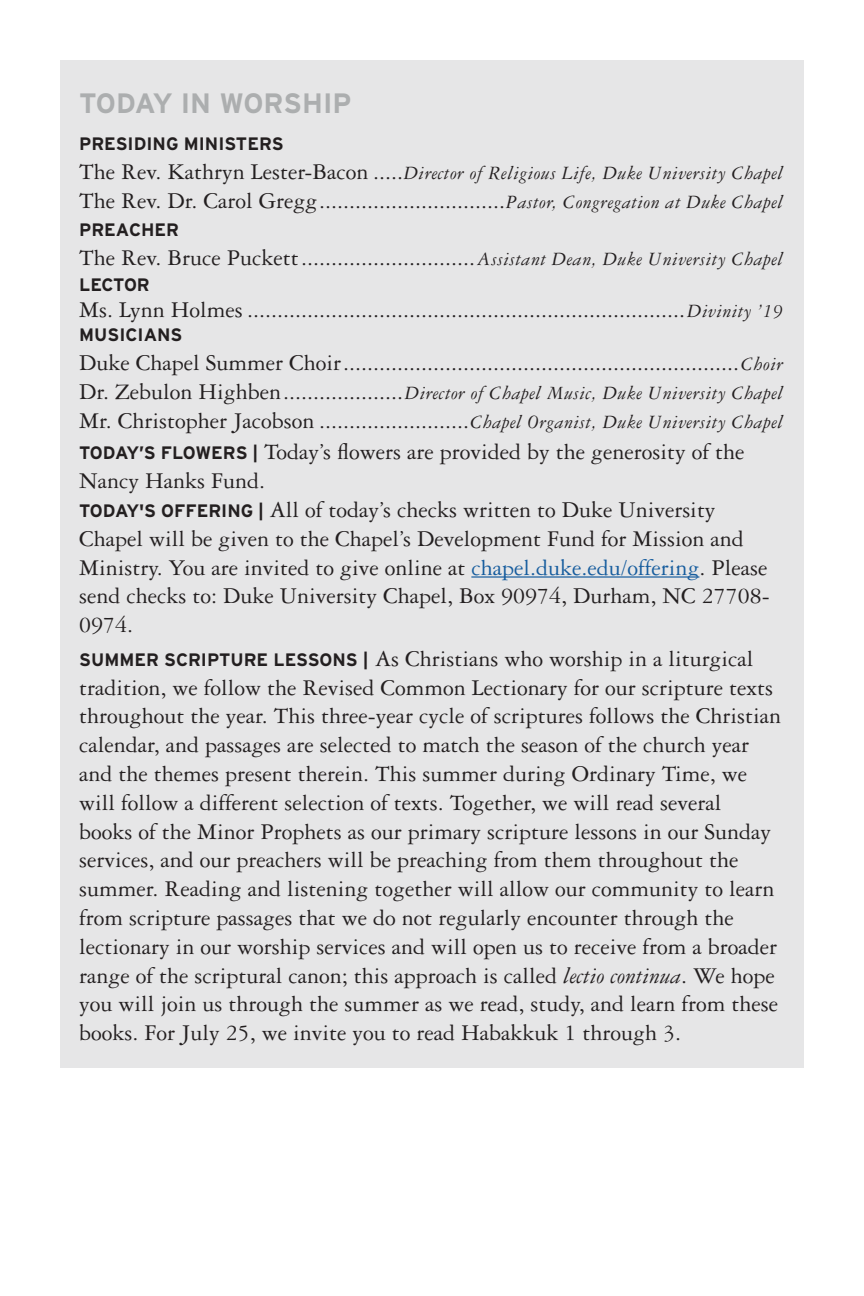
<style>
.page{position:relative;width:864px;height:1296px;background:#fff}
.page>*{position:absolute;margin:0;border:0;box-sizing:border-box;transform-origin:0 0}
.Header_1{font:700 28px "Interstate";color:#acaeaf}
.Announcement{font:24px/28.8px "Garamond 3 LT Std";color:#231f20}
.Tabbed_Leader{font:24px "Garamond 3 LT Std";color:#231f20}
.Tabbed_Leader-2{font:italic 20px "Garamond 3 LT Std";letter-spacing:.025em;color:#231f20}
.Tabbed_Leader-3{font:700 18px "Interstate";color:#231f20}
.s1{font-style:normal;font-size:24px}
.s2{font-style:italic;font-size:20px}
.s3{font-family:"Interstate";font-weight:700;font-size:18px}
.s4{color:#175d9e}
.s5{font-style:italic}
</style>
<div class="page">
<div style="left:60px;top:61px;width:744px;height:1007px;background:#e6e6e7"></div>
<hr style="left:471px;top:576px;width:228px;height:2px;background:#175d9e">
<p class="Header_1" style="left:79px;top:88px;width:274px">TODAY IN WORSHIP</p>
<p class="Tabbed_Leader-3" style="left:79px;top:134px;width:206px">PRESIDING MINISTERS</p>
<p class="Tabbed_Leader-2" style="left:79px;top:162px;width:706px"><span class="s1">The Rev. Kathryn Lester-Bacon .....</span>Director of Religious Life, Duke University Chapel</p>
<p class="Tabbed_Leader" style="left:79px;top:188px;width:706px">The Rev. Dr. Carol Gregg...............................<span class="s2">Pastor, Congregation at Duke Chapel</span></p>
<p class="Tabbed_Leader-3" style="left:79px;top:219px;width:101px">PREACHER</p>
<p class="Tabbed_Leader" style="left:79px;top:244px;width:706px">The Rev. Bruce Puckett.............................<span class="s2">Assistant Dean, Duke University Chapel</span></p>
<p class="Tabbed_Leader-3" style="left:79px;top:274px;width:72px">LECTOR</p>
<p class="Tabbed_Leader" style="left:79px;top:297px;width:706px">Ms. Lynn Holmes .........................................................................<span class="s2">Divinity ’19</span></p>
<p class="Tabbed_Leader-3" style="left:79px;top:325px;width:105px">MUSICIANS</p>
<p class="Tabbed_Leader" style="left:79px;top:350px;width:706px">Duke Chapel Summer Choir..................................................................<span class="s2">Choir</span></p>
<p class="Tabbed_Leader-2" style="left:79px;top:382px;width:706px"><span class="s1">Dr. Zebulon Highben....................</span>Director of Chapel Music, Duke University Chapel</p>
<p class="Tabbed_Leader" style="left:79px;top:408px;width:706px">Mr. Christopher Jacobson .........................<span class="s2">Chapel Organist, Duke University Chapel</span></p>
<p class="Announcement" style="left:79px;top:438px;width:667px"><span class="s3">TODAY’S FLOWERS |</span> Today’s flowers are provided by the generosity of the<br>Nancy Hanks Fund.</p>
<p class="Announcement" style="left:79px;top:496px;width:692px"><span class="s3">TODAY'S OFFERING |</span> All of today’s checks written to Duke University Chapel will be given to the Chapel’s Development Fund for Mission and Ministry. You are invited to give online at <span class="s4">chapel.duke.edu/offering</span>. Please send checks to: Duke University Chapel, Box 90974, Durham, NC 27708- 0974.</p>
<p class="Announcement" style="left:79px;top:644px;width:703px"><span class="s3">SUMMER SCRIPTURE LESSONS |</span> As Christians who worship in a liturgical tradition, we follow the Revised Common Lectionary for our scripture texts throughout the year. This three-year cycle of scriptures follows the Christian calendar, and passages are selected to match the season of the church year and the themes present therein. This summer during Ordinary Time, we will follow a different selection of texts. Together, we will read several<br>books of the Minor Prophets as our primary scripture lessons in our Sunday services, and our preachers will be preaching from them throughout the summer. Reading and listening together will allow our community to learn from scripture passages that we do not regularly encounter through the lectionary in our worship services and will open us to receive from a broader range of the scriptural canon; this approach is called <span class="s5">lectio continua</span>. We hope you will join us through the summer as we read, study, and learn from these books. For July 25, we invite you to read Habakkuk 1 through 3.</p>
</div>
